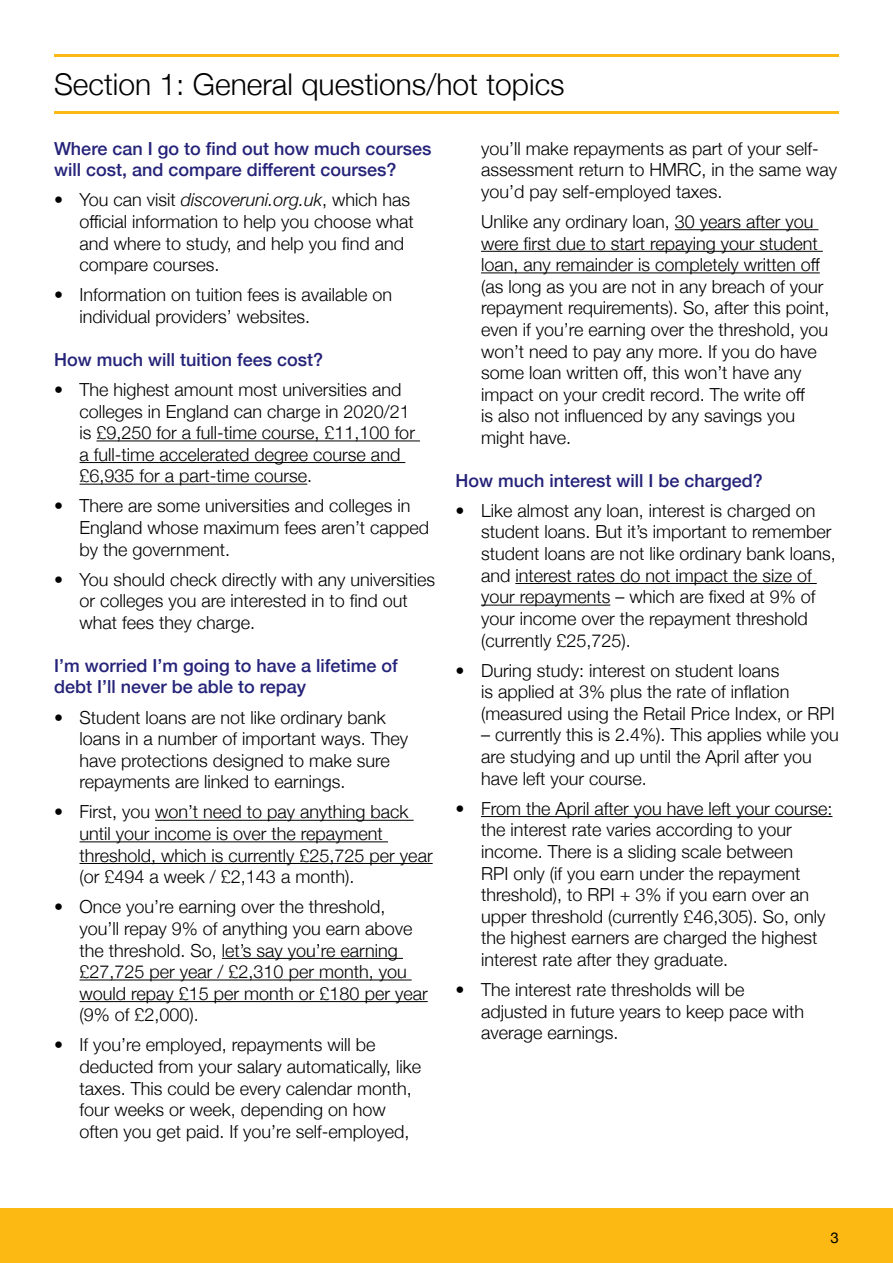
<style>
.page{position:relative;width:893px;height:1263px;background:#fff}
.page>*{position:absolute;margin:0;border:0;box-sizing:border-box;transform-origin:0 0}
.t1{font:300 30px "Helvetica Neue";color:#000}
.t2{font:300 18px/21.6px "Helvetica Neue";color:#000}
.t3{font:500 18px/21.6px "Helvetica Neue";color:#252379}
.t4{font:15px "Helvetica Neue";color:#000}
.s1{font-style:italic}
</style>
<div class="page">
<div style="left:0;top:1209px;width:893px;height:54px;background:#fdb913"></div>
<hr style="left:97px;top:440px;width:323px;height:1px;background:#000">
<hr style="left:80px;top:462px;width:325px;height:1px;background:#000">
<hr style="left:80px;top:484px;width:227px;height:1px;background:#000">
<hr style="left:155px;top:820px;width:259px;height:1px;background:#000">
<hr style="left:80px;top:841px;width:308px;height:1px;background:#000">
<hr style="left:80px;top:863px;width:353px;height:1px;background:#000">
<hr style="left:222px;top:958px;width:181px;height:1px;background:#000">
<hr style="left:80px;top:979px;width:332px;height:1px;background:#000">
<hr style="left:80px;top:1001px;width:348px;height:1px;background:#000">
<hr style="left:675px;top:229px;width:143px;height:1px;background:#000">
<hr style="left:481px;top:251px;width:342px;height:1px;background:#000">
<hr style="left:481px;top:272px;width:339px;height:1px;background:#000">
<hr style="left:515px;top:583px;width:302px;height:1px;background:#000">
<hr style="left:481px;top:605px;width:129px;height:1px;background:#000">
<hr style="left:481px;top:816px;width:351px;height:1px;background:#000">
<hr style="left:54px;top:111px;width:785px;height:3px;background:#fdb913">
<hr style="left:54px;top:54px;width:785px;height:3px;background:#fdb913">
<h1 class="t1" style="left:54px;top:60px;width:512px">Section 1: General questions/hot topics</h1>
<p class="t3" style="left:54px;top:136px;width:379px">Where can I go to find out how much courses will cost, and compare different courses?</p>
<p class="t2" style="left:80px;top:188px;width:336px;text-indent:-26px">• You can visit <span class="s1">discoveruni.org.uk</span>, which has official information to help you choose what and where to study, and help you find and compare courses.</p>
<p class="t2" style="left:80px;top:283px;width:314px;text-indent:-26px">• Information on tuition fees is available on individual providers’ websites.</p>
<p class="t3" style="left:54px;top:347px;width:271px">How much will tuition fees cost?</p>
<p class="t2" style="left:80px;top:377px;width:337px;text-indent:-26px">• The highest amount most universities and colleges in England can charge in 2020/21 is £9,250 for a full-time course, £11,100 for a full-time accelerated degree course and £6,935 for a part-time course.</p>
<p class="t2" style="left:80px;top:494px;width:351px;text-indent:-26px">• There are some universities and colleges in<br>England whose maximum fees aren’t capped by the government.</p>
<p class="t2" style="left:80px;top:567px;width:357px;text-indent:-26px">• You should check directly with any universities or colleges you are interested in to find out what fees they charge.</p>
<p class="t3" style="left:54px;top:653px;width:345px">I’m worried I’m going to have a lifetime of debt I’ll never be able to repay</p>
<p class="t2" style="left:80px;top:705px;width:330px;text-indent:-26px">• Student loans are not like ordinary bank loans in a number of important ways. They have protections designed to make sure repayments are linked to earnings.</p>
<p class="t2" style="left:80px;top:800px;width:355px;text-indent:-26px">• First, you won’t need to pay anything back until your income is over the repayment threshold, which is currently £25,725 per year (or £494 a week / £2,143 a month).</p>
<p class="t2" style="left:80px;top:895px;width:350px;text-indent:-26px">• Once you’re earning over the threshold, you’ll repay 9% of anything you earn above the threshold. So, let’s say you’re earning £27,725 per year / £2,310 per month, you would repay £15 per month or £180 per year (9% of £2,000).</p>
<p class="t2" style="left:80px;top:1033px;width:343px;text-indent:-26px">• If you’re employed, repayments will be deducted from your salary automatically, like taxes. This could be every calendar month, four weeks or week, depending on how often you get paid. If you’re self-employed,</p>
<p class="t2" style="left:481px;top:136px;width:358px">you’ll make repayments as part of your self&shy;assessment return to HMRC, in the same way you’d pay self-employed taxes.</p>
<p class="t2" style="left:481px;top:209px;width:350px">Unlike any ordinary loan, 30 years after you were first due to start repaying your student loan, any remainder is completely written off (as long as you are not in any breach of your repayment requirements). So, after this point, even if you’re earning over the threshold, you won’t need to pay any more. If you do have some loan written off, this won’t have any impact on your credit record. The write off<br>is also not influenced by any savings you might have.</p>
<p class="t3" style="left:455px;top:468px;width:309px">How much interest will I be charged?</p>
<p class="t2" style="left:481px;top:498px;width:356px;text-indent:-26px">• Like almost any loan, interest is charged on student loans. But it’s important to remember student loans are not like ordinary bank loans, and interest rates do not impact the size of your repayments – which are fixed at 9% of your income over the repayment threshold (currently £25,725).</p>
<p class="t2" style="left:481px;top:658px;width:355px;text-indent:-26px">• During study: interest on student loans<br>is applied at 3% plus the rate of inflation (measured using the Retail Price Index, or RPI</p>
<p class="t2" style="left:481px;top:723px;width:359px">– currently this is 2.4%). This applies while you are studying and up until the April after you have left your course.</p>
<p class="t2" style="left:481px;top:796px;width:353px;text-indent:-26px">• From the April after you have left your course: the interest rate varies according to your income. There is a sliding scale between<br>RPI only (if you earn under the repayment threshold), to RPI + 3% if you earn over an upper threshold (currently £46,305). So, only the highest earners are charged the highest interest rate after they graduate.</p>
<p class="t2" style="left:481px;top:977px;width:325px;text-indent:-26px">• The interest rate thresholds will be adjusted in future years to keep pace with average earnings.</p>
<p class="t4" style="left:831px;top:1227px;width:10px">3</p>
</div>
